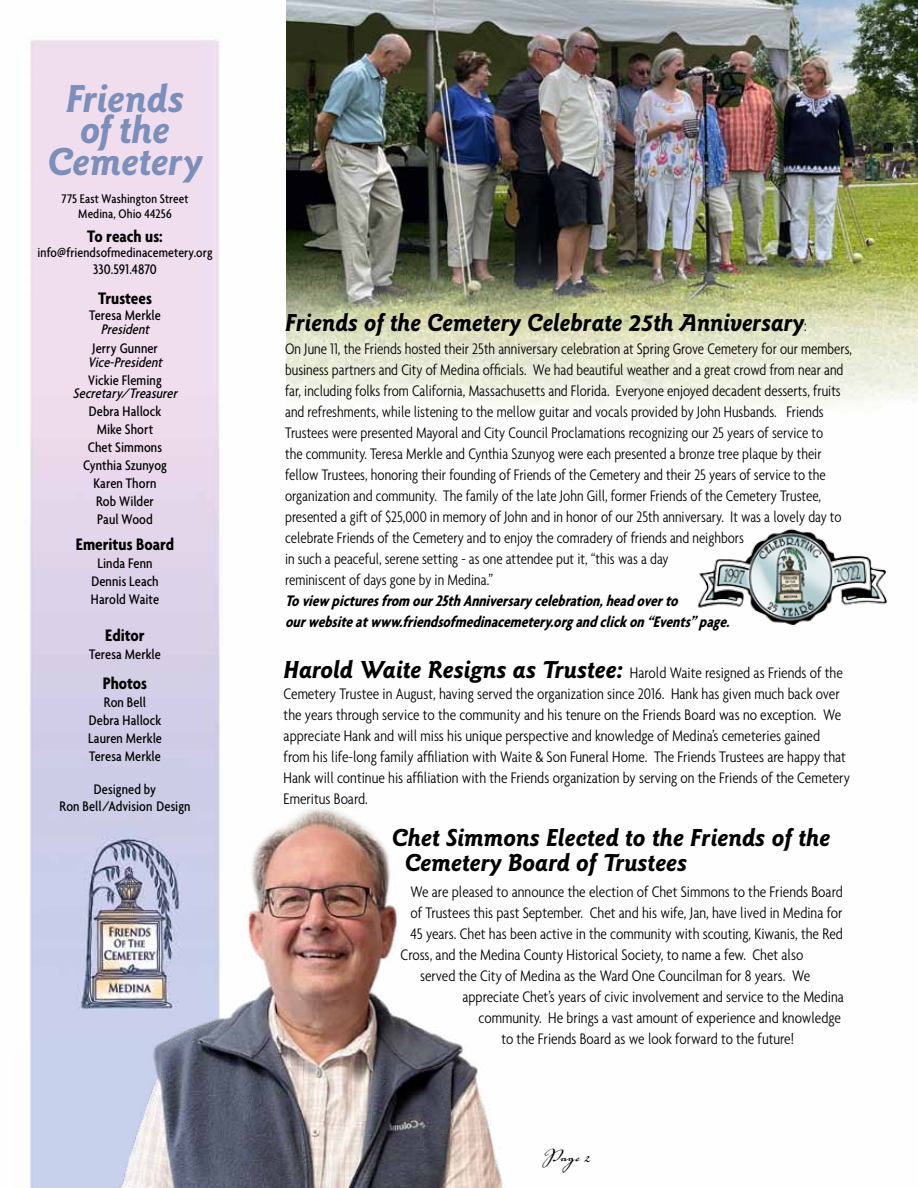
<style>
.page{position:relative;width:918px;height:1188px;background:#fff}
.page>*{position:absolute;margin:0;border:0;box-sizing:border-box;transform-origin:0 0}
.t1{font:italic 700 40.5px/31.5px "Goudy Sans Pro";color:#7c8fbb;text-align:center}
.t2{font:27px "Voluta Script";color:#000;scale:1.15 1}
.t3{font:italic 700 25.5px/25.5px "Goudy Sans Pro";color:#000}
.t4{font:700 condensed 18px "Agenda";color:#000}
.t5{font:300 condensed 16.5px/21px "Agenda";color:#000}
.t6{font:italic 700 condensed 16.5px/21px "Agenda";color:#000}
.t7{font:500 condensed 15px/18px "Agenda";letter-spacing:.005em;color:#000;text-align:center}
.t8{font:italic 500 condensed 15px "Agenda";color:#000}
.t9{font:500 condensed 14.25px "Agenda";letter-spacing:.005em;color:#000}
.t10{font:500 condensed 13.5px/15px "Agenda";letter-spacing:.01em;color:#000;text-align:center}
.s1{font-family:"Agenda";font-weight:300;font-style:normal;font-stretch:condensed;font-size:16.5px}
.s2{font-family:"Goudy Sans Pro";font-weight:700;font-style:italic;font-stretch:normal;font-size:25.5px}
</style>
<div class="page">
<img style="left:29px;top:0;width:258px;height:1188px">
<img style="left:287px;top:0;width:631px;height:408px">
<img style="left:697px;top:528px;width:191px;height:97px">
<img style="left:103px;top:767px;width:400px;height:421px">
<h1 class="t1" style="left:48px;top:83px;width:156px">Friends of the<br>Cemetery</h1>
<p class="t10" style="left:62px;top:191px;width:128px">775 East Washington Street<br>Medina, Ohio 44256</p>
<p class="t4" style="left:87px;top:226px;width:77px">To reach us:</p>
<p class="t9" style="left:38px;top:244px;width:176px">info@friendsofmedinacemetery.org</p>
<p class="t7" style="left:93px;top:260px;width:65px">330.591.4870</p>
<p class="t4" style="left:98px;top:287px;width:55px">Trustees</p>
<p class="t7" style="left:89px;top:306px;width:73px">Teresa Merkle</p>
<p class="t8" style="left:101px;top:320px;width:53px">President</p>
<p class="t7" style="left:92px;top:339px;width:67px">Jerry Gunner</p>
<p class="t8" style="left:88px;top:353px;width:79px">Vice-President</p>
<p class="t7" style="left:88px;top:371px;width:75px">Vickie Fleming</p>
<p class="t8" style="left:73px;top:385px;width:109px">Secretary/Treasurer</p>
<p class="t7" style="left:83px;top:402px;width:85px">Debra Hallock<br>Mike Short<br>Chet Simmons<br>Cynthia Szunyog<br>Karen Thorn<br>Rob Wilder<br>Paul Wood</p>
<p class="t4" style="left:76px;top:533px;width:100px">Emeritus Board</p>
<p class="t7" style="left:91px;top:554px;width:70px">Linda Fenn<br>Dennis Leach<br>Harold Waite</p>
<p class="t4" style="left:105px;top:625px;width:41px">Editor</p>
<p class="t7" style="left:89px;top:645px;width:73px">Teresa Merkle</p>
<p class="t4" style="left:103px;top:673px;width:46px">Photos</p>
<p class="t7" style="left:88px;top:693px;width:75px">Ron Bell<br>Debra Hallock<br>Lauren Merkle<br>Teresa Merkle</p>
<p class="t7" style="left:60px;top:781px;width:132px;line-height:16.5px">Designed by<br>Ron Bell/Advision Design</p>
<h3 class="t3" style="left:285px;top:310px;width:523px">Friends of the Cemetery Celebrate 25th Anniversary<span class="s1">:</span></h3>
<p class="t5" style="left:285px;top:338px;width:569px">On June 11, the Friends hosted their 25th anniversary celebration at Spring Grove Cemetery for our members, business partners and City of Medina officials. We had beautiful weather and a great crowd from near and far, including folks from California, Massachusetts and Florida. Everyone enjoyed decadent desserts, fruits and refreshments, while listening to the mellow guitar and vocals provided by John Husbands. Friends Trustees were presented Mayoral and City Council Proclamations recognizing our 25 years of service to<br>the community. Teresa Merkle and Cynthia Szunyog were each presented a bronze tree plaque by their fellow Trustees, honoring their founding of Friends of the Cemetery and their 25 years of service to the organization and community. The family of the late John Gill, former Friends of the Cemetery Trustee, presented a gift of $25,000 in memory of John and in honor of our 25th anniversary. It was a lovely day to celebrate Friends of the Cemetery and to enjoy the comradery of friends and neighbors<br>in such a peaceful, serene setting - as one attendee put it, “this was a day<br>reminiscent of days gone by in Medina.”</p>
<p class="t6" style="left:285px;top:589px;width:450px">Toview picturesfrom our25thAnniversarycelebration,headoverto ourwebsiteatwww.friendsofmedinacemetery.organdclickon“Events”page.</p>
<p class="t5" style="left:284px;top:662px;width:568px"><span class="s2">Harold Waite Resigns as Trustee:</span> Harold Waite resigned as Friends of the Cemetery Trustee in August, having served the organization since 2016. Hank has given much back over the years through service to the community and his tenure on the Friends Board was no exception. We appreciate Hank and will miss his unique perspective and knowledge of Medina’s cemeteries gained from his life-long family affiliation with Waite &amp; Son Funeral Home. The Friends Trustees are happy that Hank will continue his affiliation with the Friends organization by serving on the Friends of the Cemetery Emeritus Board.</p>
<h3 class="t3" style="left:405px;top:825px;width:427px;text-indent:-13px">Chet Simmons Elected to the Friends of the<br>Cemetery Board of Trustees</h3>
<p class="t5" style="left:410px;top:881px;width:434px">We are pleased to announce the election of Chet Simmons to the Friends Board</p>
<p class="t5" style="left:410px;top:902px;width:434px">of Trustees this past September. Chet and his wife, Jan, have lived in Medina for</p>
<p class="t5" style="left:410px;top:923px;width:434px">45 years. Chet has been active in the community with scouting, Kiwanis, the Red</p>
<p class="t5" style="left:401px;top:944px;width:404px">Cross, and the Medina County Historical Society, to name a few. Chet also</p>
<p class="t5" style="left:420px;top:965px;width:392px">served the City of Medina as the Ward One Councilman for 8 years. We</p>
<p class="t5" style="left:462px;top:986px;width:383px">appreciate Chet’s years of civic involvement and service to the Medina</p>
<p class="t5" style="left:479px;top:1007px;width:364px">community. He brings a vast amount of experience and knowledge</p>
<p class="t5" style="left:501px;top:1028px;width:294px">to the Friends Board as we look forward to the future!</p>
<h2 class="t2" style="left:541px;top:1136px;width:45px">Page 2</h2>
</div>
